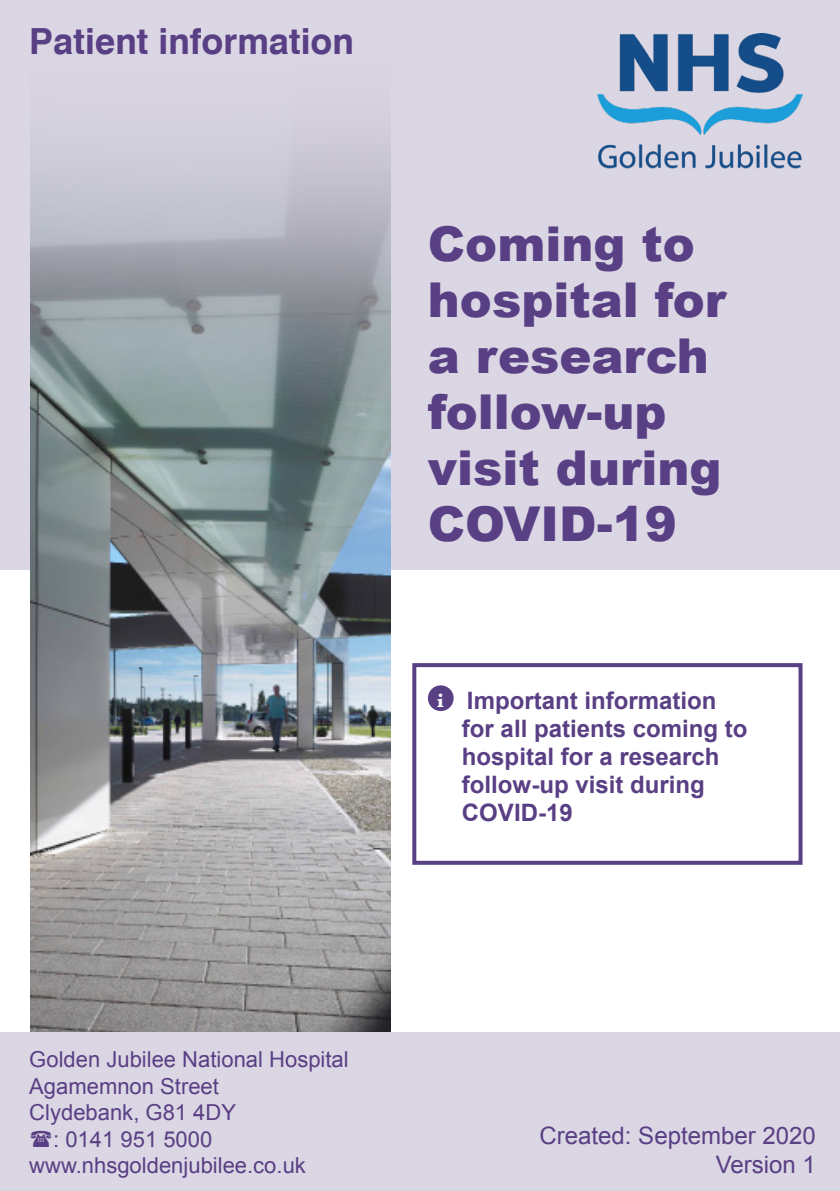
<style>
.page{position:relative;width:840px;height:1191px;background:#fff}
.page>*{position:absolute;margin:0;border:0;box-sizing:border-box;transform-origin:0 0}
.t1{font:900 48px/56px "Arial";color:#593f84}
.t2{font:700 36px "Swiss 721 BT";color:#593f84}
.t3{font:700 24px/28px "Arial";color:#593f84}
.t4{font:24px/28.8px "Arial";color:#593f84;text-align:right}
.t5{font:22px "Arial";color:#593f84}
.s1{font-family:"Baskerville";font-size:20px;color:#fff}
</style>
<div class="page">
<div style="left:0;top:0;width:839px;height:569px;background:#dbd6e4"></div>
<div style="left:427px;top:685px;width:26px;height:26px;background:#593f84;border-radius:50%"></div>
<img style="left:597px;top:33px;width:205px;height:136px">
<img style="left:30px;top:131px;width:360px;height:901px">
<div style="left:0;top:1032px;width:839px;height:159px;background:#dbd6e4"></div>
<div style="left:412px;top:663px;width:390px;height:201px;border:4px solid #593f84"></div>
<h2 class="t2" style="left:29px;top:19px;width:326px">Patient information</h2>
<h1 class="t1" style="left:427px;top:214px;width:299px">Coming to hospital for a research follow-up visit during<br>COVID-19</h1>
<p class="t3" style="left:461px;top:687px;width:287px;text-indent:-25px"><span class="s1">i</span> Important information for all patients coming to hospital for a research follow-up visit during<br>COVID-19</p>
<p class="t5" style="left:29px;top:1045px;width:321px">Golden Jubilee National Hospital</p>
<p class="t5" style="left:29px;top:1071px;width:191px">Agamemnon Street</p>
<p class="t5" style="left:29px;top:1098px;width:208px">Clydebank, G81 4DY</p>
<p class="t5" style="left:53px;top:1124px;width:161px">: 0141 951 5000</p>
<p class="t5" style="left:29px;top:1150px;width:278px">www.nhsgoldenjubilee.co.uk</p>
<p class="t4" style="left:539px;top:1121px;width:278px">Created: September 2020<br>Version 1</p>
</div>
